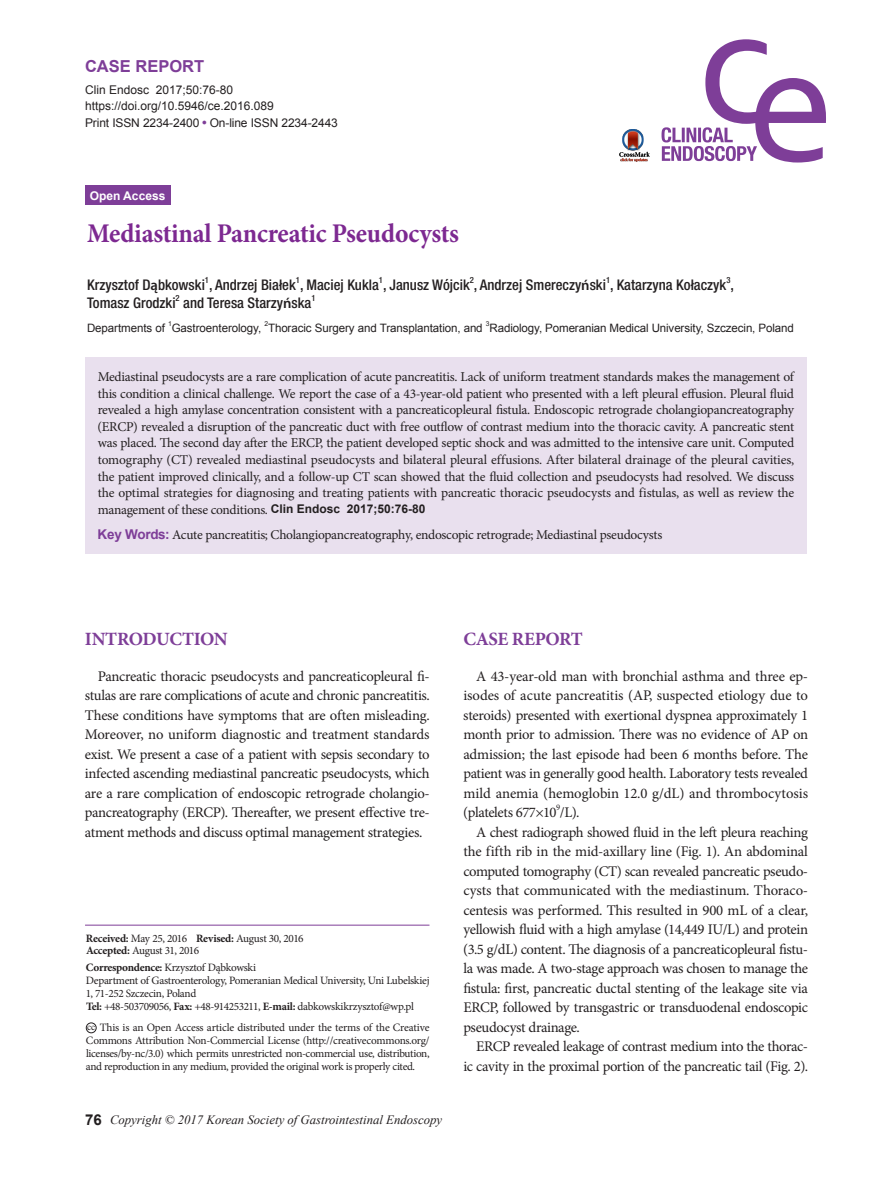
<style>
.page{position:relative;width:893px;height:1191px;background:#fff}
.page>*{position:absolute;margin:0;border:0;box-sizing:border-box;transform-origin:0 0}
.논문_타이틀{font:700 27px "Minion Pro";letter-spacing:-.01em;color:#7d2991;scale:.95 1}
.타이틀_서론{font:700 18.75px "Minion Pro";letter-spacing:-.02em;color:#7e3e98}
.t1{font:700 16.5px "Arial";color:#7e3e98}
.본문{font:14.7px/19.5px "Minion Pro";letter-spacing:-.025em;color:#231f20;text-align:justify}
.저자명{font:500 condensed 14.7px "Helvetica Neue";color:#231f20}
.초록내용{font:13.5px/16.5px "Minion Pro";letter-spacing:-.02em;color:#231f20;text-align:justify}
.t2{font:italic 12.75px "Times New Roman";color:#231f20}
.t3{font:12px "Arial";color:#231f20}
.t4{font:700 12px "Arial";color:#fff}
.저자소속{font:11.55px "Arial";letter-spacing:-.01em;color:#231f20}
.책임저자{font:11.25px/13px "Minion Pro";letter-spacing:-.03em;color:#231f20}
.t5{font:9.3px "Times New Roman";color:#231f20}
.저자명-2{font:500 condensed 8.55px "Helvetica Neue";color:#231f20}
.본문-2{font:8.55px "Minion Pro";color:#231f20}
.저자소속-2{font:6.75px "Arial";color:#231f20}
.s1{font-family:"Helvetica";font-stretch:condensed;color:#7e3e98}
.s2{font-family:"Myriad Pro";font-weight:600;font-stretch:normal}
.s3{font-family:"Arial";font-weight:700;font-size:12px}
.s4{font-family:"Arial";font-weight:700;color:#7e3e98}
.s5{font-weight:700}
.s6{font-family:"Arial";font-weight:700;font-style:normal;font-size:15px}
</style>
<div class="page">
<svg style="left:661px;top:39px;width:165px;height:123px"></svg>
<div style="left:85px;top:357px;width:722px;height:196px;background:#e9e0ee"></div>
<div style="left:85px;top:186px;width:85px;height:19px;background:#7e3e98"></div>
<div style="left:86px;top:1022px;width:10px;height:10px;border:1px solid #231f20;border-radius:50%"></div>
<hr style="left:85px;top:924px;width:344px;height:1px;background:#7e3e98">
<img style="left:620px;top:130px;width:29px;height:32px">
<p class="t1" style="left:85px;top:56px;width:121px">CASE REPORT</p>
<p class="t3" style="left:85px;top:82px;width:150px">Clin Endosc 2017;50:76-80</p>
<p class="t3" style="left:85px;top:98px;width:190px">https://doi.org/10.5946/ce.2016.089</p>
<p class="t3" style="left:85px;top:114px;width:254px">Print ISSN 2234-2400 <span class="s1">•</span> On-line ISSN 2234-2443</p>
<p class="t4" style="left:90px;top:187px;width:77px">Open Access</p>
<p class="논문_타이틀" style="left:87px;top:214px;width:393px">Mediastinal Pancreatic Pseudocysts</p>
<p class="저자명" style="left:87px;top:276px;width:648px">Krzysztof D<span class="s2">ą</span>bkowski , Andrzej Białek , Maciej Kukla , Janusz Wójcik , Andrzej Smereczy<span class="s2">ń</span>ski , Katarzyna Kołaczyk ,</p>
<p class="저자명-2" style="left:205px;top:275px;width:6px">1</p>
<p class="저자명-2" style="left:296px;top:275px;width:6px">1</p>
<p class="저자명-2" style="left:379px;top:275px;width:6px">1</p>
<p class="저자명-2" style="left:470px;top:275px;width:6px">2</p>
<p class="저자명-2" style="left:606px;top:275px;width:6px">1</p>
<p class="저자명-2" style="left:726px;top:275px;width:6px">3</p>
<p class="저자명" style="left:87px;top:294px;width:90px">Tomasz Grodzki</p>
<p class="저자명-2" style="left:176px;top:293px;width:6px">2</p>
<p class="저자명" style="left:183px;top:294px;width:130px">and Teresa Starzy<span class="s2">ń</span>ska</p>
<p class="저자명-2" style="left:311px;top:293px;width:6px">1</p>
<p class="저자소속" style="left:87px;top:320px;width:79px">Departments of</p>
<p class="저자소속-2" style="left:168px;top:319px;width:5px">1</p>
<p class="저자소속" style="left:172px;top:320px;width:91px">Gastroenterology,</p>
<p class="저자소속-2" style="left:264px;top:319px;width:5px">2</p>
<p class="저자소속" style="left:268px;top:320px;width:216px">Thoracic Surgery and Transplantation, and</p>
<p class="저자소속-2" style="left:486px;top:319px;width:5px">3</p>
<p class="저자소속" style="left:489px;top:320px;width:306px">Radiology, Pomeranian Medical University, Szczecin, Poland</p>
<p class="초록내용" style="left:98px;top:369px;width:698px">Mediastinal pseudocysts are a rare complication of acute pancreatitis. Lack of uniform treatment standards makes the management of this condition a clinical challenge. We report the case of a 43-year-old patient who presented with a left pleural effusion. Pleural fluid revealed a high amylase concentration consistent with a pancreaticopleural fistula. Endoscopic retrograde cholangiopancreatography (ERCP) revealed a disruption of the pancreatic duct with free outflow of contrast medium into the thoracic cavity. A pancreatic stent was placed. The second day after the ERCP, the patient developed septic shock and was admitted to the intensive care unit. Computed tomography (CT) revealed mediastinal pseudocysts and bilateral pleural effusions. After bilateral drainage of the pleural cavities, the patient improved clinically, and a follow-up CT scan showed that the fluid collection and pseudocysts had resolved. We discuss the optimal strategies for diagnosing and treating patients with pancreatic thoracic pseudocysts and fistulas, as well as review the management of these conditions. <span class="s3">Clin Endosc 2017;50:76-80</span></p>
<p class="초록내용" style="left:98px;top:526px;width:566px"><span class="s4">Key Words:</span> Acute pancreatitis; Cholangiopancreatography, endoscopic retrograde; Mediastinal pseudocysts</p>
<p class="타이틀_서론" style="left:85px;top:626px;width:144px">INTRODUCTION</p>
<p class="본문" style="left:85px;top:666px;width:346px;text-indent:13px">Pancreatic thoracic pseudocysts and pancreaticopleural fi&shy;stulas are rare complications of acute and chronic pancreatitis.<br>These conditions have symptoms that are often misleading.<br>Moreover, no uniform diagnostic and treatment standards exist. We present a case of a patient with sepsis secondary to infected ascending mediastinal pancreatic pseudocysts, which are a rare complication of endoscopic retrograde cholangio&shy;pancreatography (ERCP). Thereafter, we present effective tre&shy;atment methods and discuss optimal management strategies.</p>
<p class="책임저자" style="left:86px;top:931px;width:219px"><span class="s5">Received:</span> May 25, 2016 <span class="s5">Revised:</span> August 30, 2016<br><span class="s5">Accepted:</span> August 31, 2016</p>
<p class="책임저자" style="left:86px;top:961px;width:172px"><span class="s5">Correspondence:</span> Krzysztof Dąbkowski</p>
<p class="책임저자" style="left:86px;top:974px;width:345px">Department of Gastroenterology, Pomeranian Medical University, Uni Lubelskiej<br>1, 71-252 Szczecin, Poland</p>
<p class="책임저자" style="left:86px;top:999px;width:329px"><span class="s5">Tel:</span> +48-503709056, <span class="s5">Fax:</span> +48-914253211, <span class="s5">E-mail:</span> dabkowskikrzysztof@wp.pl</p>
<p class="t5" style="left:87px;top:1021px;width:10px">cc</p>
<p class="책임저자" style="left:86px;top:1020px;width:345px;text-align:justify;text-indent:14px">This is an Open Access article distributed under the terms of the Creative Commons Attribution Non-Commercial License (http://creativecommons.org/ licenses/by-nc/3.0) which permits unrestricted non-commercial use, distribution, and reproduction in any medium, provided the original work is properly cited.</p>
<p class="t2" style="left:85px;top:1110px;width:359px"><span class="s6">76</span> Copyright © 2017 Korean Society of Gastrointestinal Endoscopy</p>
<p class="타이틀_서론" style="left:463px;top:626px;width:121px">CASE REPORT</p>
<p class="본문" style="left:463px;top:666px;width:347px;text-indent:13px">A 43-year-old man with bronchial asthma and three ep&shy;isodes of acute pancreatitis (AP, suspected etiology due to steroids) presented with exertional dyspnea approximately 1 month prior to admission. There was no evidence of AP on admission; the last episode had been 6 months before. The patient was in generally good health. Laboratory tests revealed mild anemia (hemoglobin 12.0 g/dL) and thrombocytosis (platelets 677×10 /L).</p>
<p class="본문-2" style="left:556px;top:802px;width:6px">9</p>
<p class="본문" style="left:463px;top:822px;width:346px;text-indent:13px">A chest radiograph showed fluid in the left pleura reaching the fifth rib in the mid-axillary line (Fig. 1). An abdominal computed tomography (CT) scan revealed pancreatic pseudo&shy;cysts that communicated with the mediastinum. Thoraco&shy;centesis was performed. This resulted in 900 mL of a clear, yellowish fluid with a high amylase (14,449 IU/L) and protein (3.5 g/dL) content. The diagnosis of a pancreaticopleural fistu&shy;la was made. A two-stage approach was chosen to manage the fistula: first, pancreatic ductal stenting of the leakage site via ERCP, followed by transgastric or transduodenal endoscopic pseudocyst drainage.</p>
<p class="본문" style="left:463px;top:1037px;width:346px;text-align:right">ERCP revealed leakage of contrast medium into the thorac&shy;ic cavity in the proximal portion of the pancreatic tail (Fig. 2).</p>
</div>
